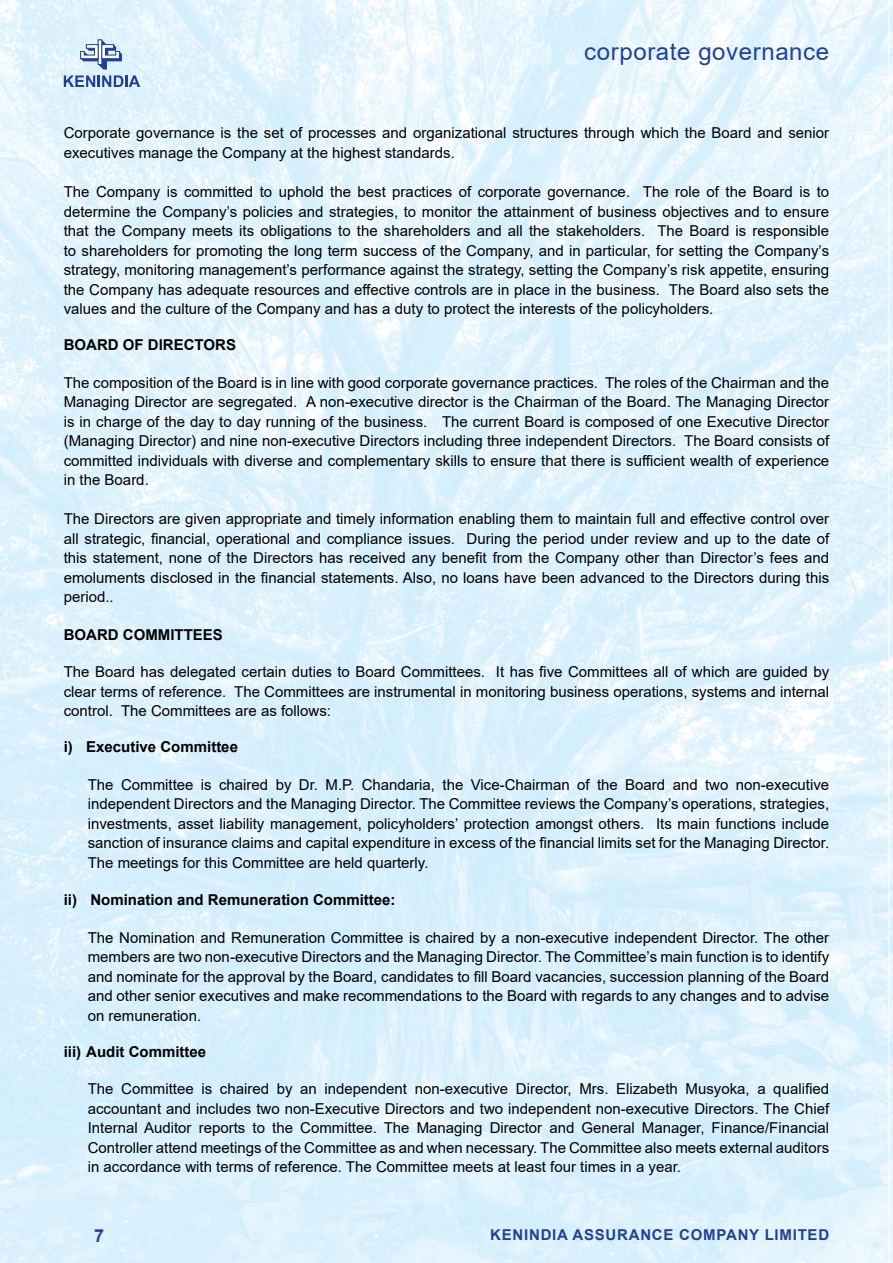
<style>
.page{position:relative;width:893px;height:1263px;background:#fff}
.page>*{position:absolute;margin:0;border:0;box-sizing:border-box;transform-origin:0 0}
.t1{font:24px "Arial";letter-spacing:.025em;color:#21409a}
.t2{font:700 18px "Arial";color:#21409a}
.t3{font:15px/19.5px "Arial";color:#000;text-align:justify}
.t4{font:700 15px "Arial";color:#000}
.t5{font:700 15px "Arial";letter-spacing:.05em;color:#21409a}
</style>
<div class="page">
<img style="left:0;top:0;width:893px;height:1263px">
<svg style="left:80px;top:40px;width:42px;height:29px"></svg>
<svg style="left:64px;top:75px;width:76px;height:12px"></svg>
<h1 class="t1" style="left:584px;top:35px;width:246px">corporate governance</h1>
<p class="t3" style="left:64px;top:123px;width:767px">Corporate governance is the set of processes and organizational structures through which the Board and senior executives manage the Company at the highest standards.</p>
<p class="t3" style="left:64px;top:182px;width:767px">The Company is committed to uphold the best practices of corporate governance. The role of the Board is to determine the Company’s policies and strategies, to monitor the attainment of business objectives and to ensure that the Company meets its obligations to the shareholders and all the stakeholders. The Board is responsible to shareholders for promoting the long term success of the Company, and in particular, for setting the Company’s strategy, monitoring management’s performance against the strategy, setting the Company’s risk appetite, ensuring the Company has adequate resources and effective controls are in place in the business. The Board also sets the values and the culture of the Company and has a duty to protect the interests of the policyholders.</p>
<p class="t4" style="left:64px;top:334px;width:174px">BOARD OF DIRECTORS</p>
<p class="t3" style="left:64px;top:372px;width:767px">The composition of the Board is in line with good corporate governance practices. The roles of the Chairman and the Managing Director are segregated. A non-executive director is the Chairman of the Board. The Managing Director is in charge of the day to day running of the business. The current Board is composed of one Executive Director (Managing Director) and nine non-executive Directors including three independent Directors. The Board consists of committed individuals with diverse and complementary skills to ensure that there is sufficient wealth of experience in the Board.</p>
<p class="t3" style="left:64px;top:509px;width:767px">The Directors are given appropriate and timely information enabling them to maintain full and effective control over all strategic, financial, operational and compliance issues. During the period under review and up to the date of this statement, none of the Directors has received any benefit from the Company other than Director’s fees and emoluments disclosed in the financial statements. Also, no loans have been advanced to the Directors during this period..</p>
<p class="t4" style="left:64px;top:624px;width:161px">BOARD COMMITTEES</p>
<p class="t3" style="left:64px;top:662px;width:767px">The Board has delegated certain duties to Board Committees. It has five Committees all of which are guided by clear terms of reference. The Committees are instrumental in monitoring business operations, systems and internal control. The Committees are as follows:</p>
<p class="t4" style="left:64px;top:736px;width:176px">i) Executive Committee</p>
<p class="t3" style="left:88px;top:774px;width:743px">The Committee is chaired by Dr. M.P. Chandaria, the Vice-Chairman of the Board and two non-executive independent Directors and the Managing Director. The Committee reviews the Company’s operations, strategies, investments, asset liability management, policyholders’ protection amongst others. Its main functions include sanction of insurance claims and capital expenditure in excess of the financial limits set for the Managing Director.<br>The meetings for this Committee are held quarterly.</p>
<p class="t4" style="left:64px;top:889px;width:333px">ii) Nomination and Remuneration Committee:</p>
<p class="t3" style="left:88px;top:927px;width:743px">The Nomination and Remuneration Committee is chaired by a non-executive independent Director. The other members are two non-executive Directors and the Managing Director. The Committee’s main function is to identify and nominate for the approval by the Board, candidates to fill Board vacancies, succession planning of the Board and other senior executives and make recommendations to the Board with regards to any changes and to advise on remuneration.</p>
<p class="t4" style="left:64px;top:1041px;width:144px">iii) Audit Committee</p>
<p class="t3" style="left:88px;top:1079px;width:743px">The Committee is chaired by an independent non-executive Director, Mrs. Elizabeth Musyoka, a qualified accountant and includes two non-Executive Directors and two independent non-executive Directors. The Chief Internal Auditor reports to the Committee. The Managing Director and General Manager, Finance/Financial Controller attend meetings of the Committee as and when necessary. The Committee also meets external auditors in accordance with terms of reference. The Committee meets at least four times in a year.</p>
<p class="t2" style="left:94px;top:1223px;width:12px">7</p>
<p class="t5" style="left:490px;top:1224px;width:340px">KENINDIA ASSURANCE COMPANY LIMITED</p>
</div>
